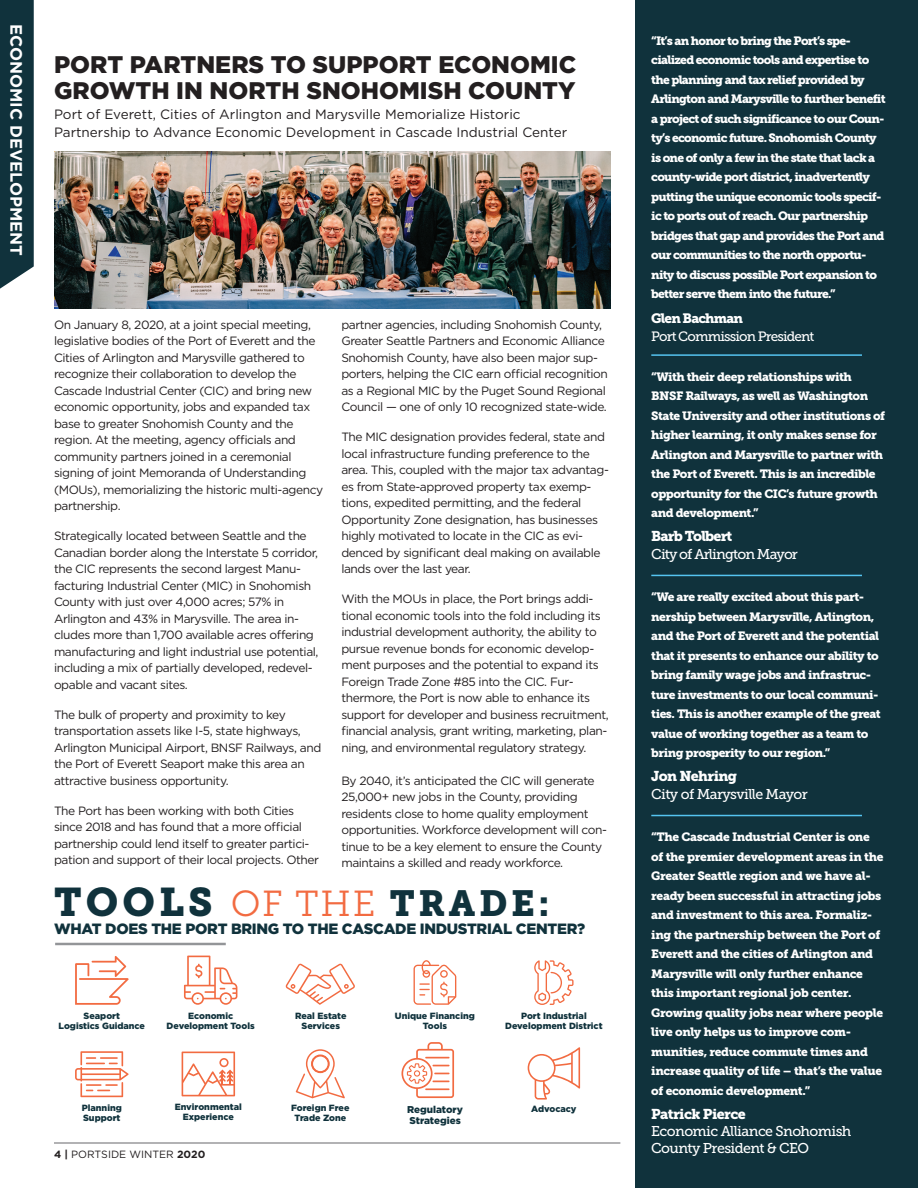
<style>
.page{position:relative;width:918px;height:1188px;background:#fff}
.page>*{position:absolute;margin:0;border:0;box-sizing:border-box;transform-origin:0 0}
.t1{font:36.15px "Museo Slab 900";letter-spacing:.1em;color:#10323c}
.t2{font:900 24px/25.5px "Gotham";color:#231f20}
.t3{font:700 16.5px "Gotham";color:#fff}
.t4{font:900 14.85px "Gotham";letter-spacing:-.02em;color:#10323c}
.t5{font:14.25px "Museo Slab 500";letter-spacing:-.04em;color:#fff}
.t6{font:14.25px "Museo Slab 900";letter-spacing:-.04em;color:#fff}
.t7{font:14.25px "Museo Slab 500";letter-spacing:-.06em;color:#fff}
.t8{font:14.25px "Museo Slab 900";letter-spacing:-.06em;color:#fff}
.t9{font:13.5px/18px "Gotham";color:#231f20}
.t10{font:13.5px "Museo Slab 500";letter-spacing:-.06em;color:#fff}
.t11{font:13.5px "Museo Slab 900";letter-spacing:-.06em;color:#fff}
.t12{font:12px/16.5px "Gotham";letter-spacing:-.035em;color:#231f20}
.t13{font:12px/19.5px "Museo Slab 900";letter-spacing:-.04em;color:#fff}
.t14{font:12px/19.5px "Museo Slab 900";letter-spacing:-.06em;color:#fff}
.t15{font:10.5px "Gotham";color:#231f20}
.t16{font:900 9.9px "Gotham";color:#10323c}
.t17{font:900 9px/10.2px "Gotham";color:#10323c;text-align:center}
.s1{font-size:39.75px}
.s2{font-family:"Museo Slab 300";color:#f26b41}
.s3{font-weight:700}
</style>
<div class="page">
<hr style="left:54px;top:1143px;width:566px;height:1px;background:#67676a">
<img style="left:54px;top:151px;width:557px;height:157px">
<hr style="left:55px;top:943px;width:171px;height:2px;background:#939598">
<svg style="left:75px;top:956px;width:54px;height:49px"></svg>
<svg style="left:75px;top:1051px;width:54px;height:46px"></svg>
<svg style="left:184px;top:956px;width:53px;height:49px"></svg>
<svg style="left:182px;top:1052px;width:53px;height:44px"></svg>
<svg style="left:414px;top:960px;width:42px;height:45px"></svg>
<svg style="left:401px;top:1042px;width:53px;height:56px"></svg>
<svg style="left:296px;top:1049px;width:49px;height:49px"></svg>
<svg style="left:285px;top:964px;width:70px;height:41px"></svg>
<div style="left:0;top:0;width:34px;height:289px;background:#10323c"></div>
<div style="left:635px;top:0;width:283px;height:1188px;background:#10323c"></div>
<svg style="left:534px;top:960px;width:40px;height:45px"></svg>
<svg style="left:528px;top:1047px;width:52px;height:53px"></svg>
<hr style="left:651px;top:354px;width:211px;height:2px;background:#55c4f0">
<hr style="left:651px;top:575px;width:211px;height:1px;background:#55c4f0">
<hr style="left:651px;top:815px;width:211px;height:1px;background:#55c4f0">
<p class="t3" style="left:27px;top:24px;width:234px;rotate:90deg">ECONOMIC DEVELOPMENT</p>
<p class="t2" style="left:54px;top:52px;width:524px">PORT PARTNERS TO SUPPORT ECONOMIC<br>GROWTH IN NORTH SNOHOMISH COUNTY</p>
<p class="t9" style="left:54px;top:105px;width:515px">Port of Everett, Cities of Arlington and Marysville Memorialize Historic<br>Partnership to Advance Economic Development in Cascade Industrial Center</p>
<p class="t12" style="left:54px;top:316px;width:271px">On January 8, 2020, at a joint special meeting, legislative bodies of the Port of Everett and the Cities of Arlington and Marysville gathered to recognize their collaboration to develop the Cascade Industrial Center (CIC) and bring new economic opportunity, jobs and expanded tax base to greater Snohomish County and the region. At the meeting, agency officials and community partners joined in a ceremonial signing of joint Memoranda of Understanding (MOUs), memorializing the historic multi-agency partnership.</p>
<p class="t12" style="left:54px;top:528px;width:266px">Strategically located between Seattle and the Canadian border along the Interstate 5 corridor, the CIC represents the second largest Manu&shy;facturing Industrial Center (MIC) in Snohomish County with just over 4,000 acres; 57% in Arlington and 43% in Marysville. The area in&shy;cludes more than 1,700 available acres offering manufacturing and light industrial use potential, including a mix of partially developed, redevel&shy;opable and vacant sites.</p>
<p class="t12" style="left:54px;top:706px;width:269px">The bulk of property and proximity to key transportation assets like I-5, state highways, Arlington Municipal Airport, BNSF Railways, and the Port of Everett Seaport make this area an attractive business opportunity.</p>
<p class="t12" style="left:54px;top:802px;width:267px">The Port has been working with both Cities since 2018 and has found that a more official partnership could lend itself to greater partici&shy;pation and support of their local projects. Other</p>
<p class="t12" style="left:341px;top:316px;width:268px">partner agencies, including Snohomish County, Greater Seattle Partners and Economic Alliance Snohomish County, have also been major sup&shy;porters, helping the CIC earn official recognition as a Regional MIC by the Puget Sound Regional Council — one of only 10 recognized state-wide.</p>
<p class="t12" style="left:341px;top:429px;width:269px">The MIC designation provides federal, state and local infrastructure funding preference to the area. This, coupled with the major tax advantag&shy;es from State-approved property tax exemp&shy;tions, expedited permitting, and the federal Opportunity Zone designation, has businesses highly motivated to locate in the CIC as evi&shy;denced by significant deal making on available lands over the last year.</p>
<p class="t12" style="left:341px;top:591px;width:269px">With the MOUs in place, the Port brings addi&shy;tional economic tools into the fold including its industrial development authority, the ability to pursue revenue bonds for economic develop&shy;ment purposes and the potential to expand its Foreign Trade Zone #85 into the CIC. Fur&shy;thermore, the Port is now able to enhance its support for developer and business recruitment, financial analysis, grant writing, marketing, plan&shy;ning, and environmental regulatory strategy.</p>
<p class="t12" style="left:341px;top:772px;width:267px">By 2040, it’s anticipated the CIC will generate 25,000+ new jobs in the County, providing residents close to home quality employment opportunities. Workforce development will con&shy;tinue to be a key element to ensure the County maintains a skilled and ready workforce.</p>
<p class="t1" style="left:54px;top:882px;width:497px"><span class="s1">TOOLS</span> <span class="s2">OF THE</span> TRADE:</p>
<p class="t4" style="left:54px;top:919px;width:532px">WHAT DOES THE PORT BRING TO THE CASCADE INDUSTRIAL CENTER?</p>
<p class="t17" style="left:84px;top:1010px;width:38px">Seaport</p>
<p class="t17" style="left:59px;top:1020px;width:88px">Logistics Guidance</p>
<p class="t17" style="left:188px;top:1010px;width:47px">Economic</p>
<p class="t17" style="left:167px;top:1020px;width:90px">Development Tools</p>
<p class="t17" style="left:295px;top:1011px;width:53px">Real Estate</p>
<p class="t17" style="left:301px;top:1021px;width:40px">Services</p>
<p class="t17" style="left:395px;top:1010px;width:81px">Unique Financing</p>
<p class="t17" style="left:423px;top:1020px;width:26px">Tools</p>
<p class="t17" style="left:505px;top:1010px;width:99px">Port Industrial<br>Development District</p>
<p class="t17" style="left:82px;top:1103px;width:42px;text-align:left">Planning<br>Support</p>
<p class="t17" style="left:175px;top:1102px;width:69px">Environmental<br>Experience</p>
<p class="t17" style="left:291px;top:1102px;width:60px">Foreign Free<br>Trade Zone</p>
<p class="t16" style="left:407px;top:1102px;width:57px">Regulatory</p>
<p class="t16" style="left:409px;top:1114px;width:53px">Strategies</p>
<p class="t17" style="left:531px;top:1104px;width:47px">Advocacy</p>
<p class="t15" style="left:54px;top:1147px;width:153px"><span class="s3">4 |</span> PORTSIDE WINTER <span class="s3">2020</span></p>
<p class="t14" style="left:651px;top:31px;width:236px">“It’s an honor to bring the Port’s spe&shy;cialized economic tools and expertise to the planning and tax relief provided by Arlington and Marysville to further benefit a project of such significance to our Coun&shy;ty’s economic future. Snohomish County is one of only a few in the state that lack a county-wide port district, inadvertently putting the unique economic tools specif&shy;ic to ports out of reach. Our partnership bridges that gap and provides the Port and our communities to the north opportu&shy;nity to discuss possible Port expansion to better serve them into the future.”</p>
<p class="t11" style="left:651px;top:310px;width:93px">Glen Bachman</p>
<p class="t10" style="left:651px;top:329px;width:165px">Port Commission President</p>
<p class="t13" style="left:651px;top:367px;width:235px">“With their deep relationships with BNSF Railways, as well as Washington State University and other institutions of higher learning, it only makes sense for Arlington and Marysville to partner with the Port of Everett. This is an incredible opportunity for the CIC’s future growth and development.”</p>
<p class="t8" style="left:651px;top:528px;width:83px">Barb Tolbert</p>
<p class="t7" style="left:651px;top:546px;width:148px">City of Arlington Mayor</p>
<p class="t13" style="left:651px;top:587px;width:231px">“We are really excited about this part&shy;nership between Marysville, Arlington, and the Port of Everett and the potential that it presents to enhance our ability to bring family wage jobs and infrastruc&shy;ture investments to our local communi&shy;ties. This is another example of the great value of working together as a team to bring prosperity to our region.”</p>
<p class="t6" style="left:651px;top:768px;width:87px">Jon Nehring</p>
<p class="t5" style="left:651px;top:786px;width:158px">City of Marysville Mayor</p>
<p class="t13" style="left:651px;top:827px;width:234px">“The Cascade Industrial Center is one of the premier development areas in the Greater Seattle region and we have al&shy;ready been successful in attracting jobs and investment to this area. Formaliz&shy;ing the partnership between the Port of Everett and the cities of Arlington and Marysville will only further enhance this important regional job center.<br>Growing quality jobs near where people live only helps us to improve com&shy;munities, reduce commute times and increase quality of life – that’s the value of economic development.”</p>
<p class="t6" style="left:651px;top:1106px;width:96px">Patrick Pierce</p>
<p class="t5" style="left:651px;top:1123px;width:202px">Economic Alliance Snohomish</p>
<p class="t5" style="left:651px;top:1141px;width:159px">County President &amp; CEO</p>
</div>
